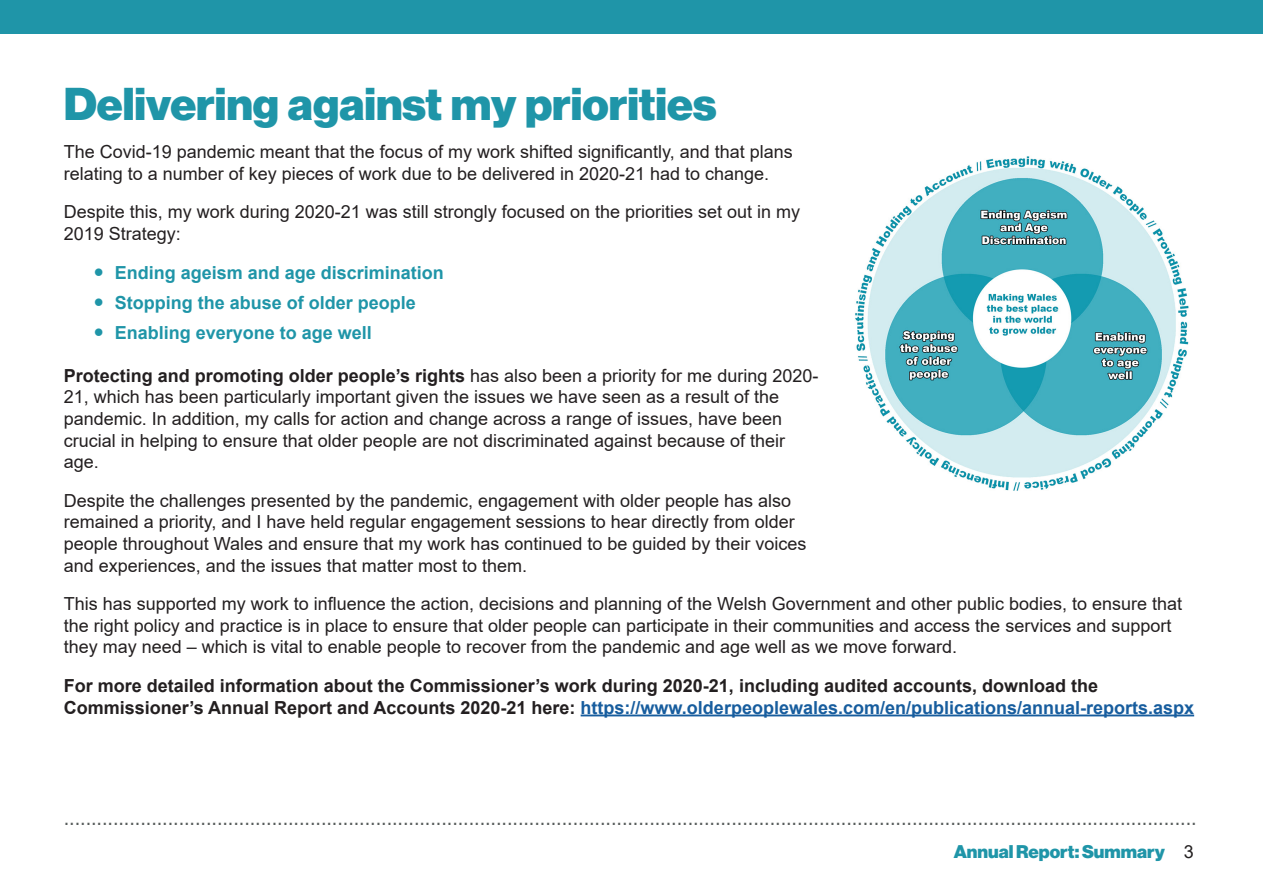
<style>
.page{position:relative;width:1263px;height:893px;background:#fff}
.page>*{position:absolute;margin:0;border:0;box-sizing:border-box;transform-origin:0 0}
.t1{font:45px "N Haas Grotesk DS Pro 95 Blk";color:#1f95a8}
.t2{font:24px "Arial Narrow";color:#575c5b}
.Body{font:18px/21.6px "Arial";color:#231f20}
.After_Bullets_Body{font:18px/21.6px "Arial";color:#231f20}
.Body-2{font:700 18px/21.6px "Arial";color:#231f20}
.t3{font:700 18px "Arial";color:#1f95a8}
.t4{font:18px "N Haas Grotesk DS Pro 95 Blk";color:#1f95a8}
.s1{font-weight:400;font-size:30px}
.s2{font-weight:700}
.s3{color:#175d9e}
.s4{font-family:"Arial";color:#231f20}
</style>
<div class="page">
<div style="left:0;top:0;width:1263px;height:34px;background:#1f95a8"></div>
<hr style="left:581px;top:714px;width:613px;height:2px;background:#175d9e">
<img style="left:855px;top:156px;width:334px;height:335px">
<p class="t1" style="left:64px;top:77px;width:654px">Delivering against my priorities</p>
<p class="Body" style="left:64px;top:141px;width:731px">The Covid-19 pandemic meant that the focus of my work shifted significantly, and that plans relating to a number of key pieces of work due to be delivered in 2020-21 had to change.</p>
<p class="Body" style="left:64px;top:201px;width:738px">Despite this, my work during 2020-21 was still strongly focused on the priorities set out in my<br>2019 Strategy:</p>
<p class="t3" style="left:94px;top:260px;width:352px"><span class="s1">•</span> Ending ageism and age discrimination</p>
<p class="t3" style="left:94px;top:290px;width:324px"><span class="s1">•</span> Stopping the abuse of older people</p>
<p class="t3" style="left:94px;top:320px;width:280px"><span class="s1">•</span> Enabling everyone to age well</p>
<p class="After_Bullets_Body" style="left:64px;top:364px;width:756px"><span class="s2">Protecting and promoting older people’s rights</span> has also been a priority for me during 2020- 21, which has been particularly important given the issues we have seen as a result of the pandemic. In addition, my calls for action and change across a range of issues, have been crucial in helping to ensure that older people are not discriminated against because of their age.</p>
<p class="Body" style="left:64px;top:489px;width:744px">Despite the challenges presented by the pandemic, engagement with older people has also remained a priority, and I have held regular engagement sessions to hear directly from older people throughout Wales and ensure that my work has continued to be guided by their voices and experiences, and the issues that matter most to them.</p>
<p class="Body" style="left:64px;top:593px;width:1120px">This has supported my work to influence the action, decisions and planning of the Welsh Government and other public bodies, to ensure that the right policy and practice is in place to ensure that older people can participate in their communities and access the services and support they may need – which is vital to enable people to recover from the pandemic and age well as we move forward.</p>
<p class="Body-2" style="left:64px;top:675px;width:1132px">For more detailed information about the Commissioner’s work during 2020-21, including audited accounts, download the<br>Commissioner’s Annual Report and Accounts 2020-21 here: <span class="s3">https://www.olderpeoplewales.com/en/publications/annual-reports.aspx</span></p>
<p class="t2" style="left:64px;top:799px;width:1134px">...............................................................................................................................................................................................................</p>
<p class="t4" style="left:954px;top:841px;width:241px">Annual Report: Summary <span class="s4">3</span></p>
</div>
